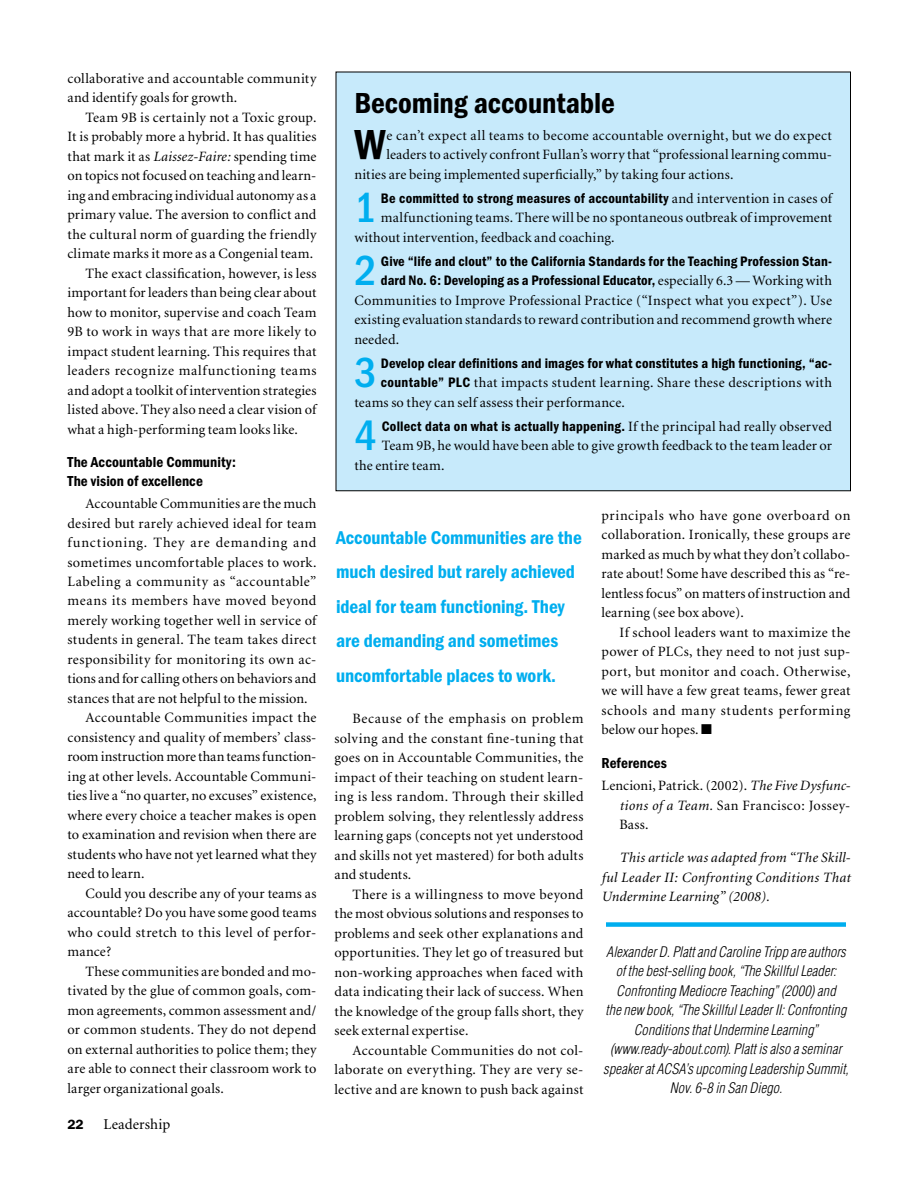
<style>
.page{position:relative;width:918px;height:1188px;background:#fff}
.page>*{position:absolute;margin:0;border:0;box-sizing:border-box;transform-origin:0 0}
.t1{font:500 condensed 43.5px "Franklin Gothic";color:#00aeef}
.t2{font:600 condensed 43.5px "Franklin Gothic";color:#000}
.t3{font:600 condensed 30px "Franklin Gothic";letter-spacing:-.005em;color:#000}
.t4{font:600 condensed 19.2px/34.5px "Franklin Gothic";letter-spacing:-.005em;color:#00aeef}
.t5{font:600 condensed 15px/18.3px "Franklin Gothic";letter-spacing:.005em;color:#000}
.t6{font:15px "Minion";letter-spacing:.005em;color:#000}
.t7{font:14.25px/19.5px "Minion";letter-spacing:.015em;color:#000;text-align:justify}
.t8{font:600 condensed 14.25px/19.5px "Franklin Gothic";letter-spacing:.01em;color:#000}
.t9{font:italic 300 condensed 14.25px/19.5px "Helvetica LT Std";letter-spacing:.01em;color:#000;text-align:center}
.t10{font:italic 14.25px/19.5px "Minion";letter-spacing:.02em;color:#000;text-align:justify}
.t11{font:14.25px "Minion";letter-spacing:-.005em;color:#000}
.t12{font:14.25px "Minion";letter-spacing:.045em;color:#000}
.t13{font:14.25px "Minion";letter-spacing:.04em;color:#000}
.t14{font:14.25px "Minion";letter-spacing:.065em;color:#000}
.t15{font:14.25px "Minion";letter-spacing:.035em;color:#000}
.t16{font:600 13.5px "Franklin Gothic";color:#000}
.s1{font-style:italic}
.s2{font-family:"Minion";font-weight:400;font-stretch:normal}
.s3{font-family:"Franklin Gothic";font-weight:600;font-stretch:condensed}
</style>
<div class="page">
<div style="left:606px;top:922px;width:240px;height:5px;background:#00aeef"></div>
<div style="left:336px;top:72px;width:514px;height:419px;background:#c7eafb"></div>
<p class="t7" style="left:68px;top:69px;width:250px">collaborative and accountable community and identify goals for growth.</p>
<p class="t7" style="left:85px;top:108px;width:232px">Team 9B is certainly not a Toxic group.</p>
<p class="t7" style="left:68px;top:127px;width:250px">It is probably more a hybrid. It has qualities</p>
<p class="t7" style="left:68px;top:147px;width:251px">that mark it as <span class="s1">Laissez-Faire:</span> spending time</p>
<p class="t7" style="left:68px;top:166px;width:251px">on topics not focused on teaching and learn-</p>
<p class="t11" style="left:68px;top:188px;width:251px">ing and embracing individual autonomy as a</p>
<p class="t7" style="left:68px;top:205px;width:250px">primary value. The aversion to conflict and</p>
<p class="t7" style="left:68px;top:225px;width:250px">the cultural norm of guarding the friendly</p>
<p class="t7" style="left:68px;top:244px;width:247px">climate marks it more as a Congenial team.</p>
<p class="t7" style="left:85px;top:264px;width:233px">The exact classification, however, is less</p>
<p class="t7" style="left:68px;top:283px;width:251px">important for leaders than being clear about</p>
<p class="t7" style="left:68px;top:303px;width:250px">how to monitor, supervise and coach Team</p>
<p class="t7" style="left:68px;top:322px;width:250px">9B to work in ways that are more likely to</p>
<p class="t7" style="left:68px;top:342px;width:250px">impact student learning. This requires that</p>
<p class="t12" style="left:68px;top:364px;width:250px">leaders recognize malfunctioning teams</p>
<p class="t7" style="left:68px;top:381px;width:250px">and adopt a toolkit of intervention strategies</p>
<p class="t7" style="left:68px;top:400px;width:250px">listed above. They also need a clear vision of</p>
<p class="t7" style="left:68px;top:420px;width:232px">what a high-performing team looks like.</p>
<p class="t5" style="left:68px;top:453px;width:170px">The Accountable Community:<br>The vision of excellence</p>
<p class="t7" style="left:86px;top:494px;width:232px">Accountable Communities are the much</p>
<p class="t7" style="left:68px;top:514px;width:251px">desired but rarely achieved ideal for team</p>
<p class="t14" style="left:68px;top:535px;width:250px">functioning. They are demanding and</p>
<p class="t7" style="left:68px;top:553px;width:250px">sometimes uncomfortable places to work.</p>
<p class="t13" style="left:68px;top:574px;width:250px">Labeling a community as “accountable”</p>
<p class="t15" style="left:68px;top:594px;width:250px">means its members have moved beyond</p>
<p class="t7" style="left:68px;top:611px;width:250px">merely working together well in service of</p>
<p class="t7" style="left:68px;top:631px;width:250px">students in general. The team takes direct</p>
<p class="t7" style="left:68px;top:650px;width:251px">responsibility for monitoring its own ac-</p>
<p class="t7" style="left:68px;top:670px;width:250px">tions and for calling others on behaviors and</p>
<p class="t7" style="left:68px;top:689px;width:242px">stances that are not helpful to the mission.</p>
<p class="t7" style="left:85px;top:709px;width:233px">Accountable Communities impact the</p>
<p class="t7" style="left:68px;top:728px;width:251px">consistency and quality of members’ class-</p>
<p class="t7" style="left:68px;top:748px;width:251px">room instruction more than teams function-</p>
<p class="t7" style="left:68px;top:767px;width:251px">ing at other levels. Accountable Communi-</p>
<p class="t7" style="left:68px;top:787px;width:251px">ties live a “no quarter, no excuses” existence,</p>
<p class="t7" style="left:68px;top:806px;width:251px">where every choice a teacher makes is open</p>
<p class="t7" style="left:68px;top:826px;width:250px">to examination and revision when there are</p>
<p class="t7" style="left:68px;top:845px;width:250px">students who have not yet learned what they</p>
<p class="t7" style="left:68px;top:865px;width:78px">need to learn.</p>
<p class="t7" style="left:85px;top:884px;width:232px">Could you describe any of your teams as</p>
<p class="t7" style="left:68px;top:904px;width:250px">accountable? Do you have some good teams</p>
<p class="t7" style="left:68px;top:923px;width:251px">who could stretch to this level of perfor-</p>
<p class="t7" style="left:68px;top:943px;width:45px">mance?</p>
<p class="t7" style="left:85px;top:962px;width:233px">These communities are bonded and mo-</p>
<p class="t7" style="left:68px;top:982px;width:251px">tivated by the glue of common goals, com-</p>
<p class="t7" style="left:68px;top:1001px;width:250px">mon agreements, common assessment and/</p>
<p class="t7" style="left:68px;top:1021px;width:251px">or common students. They do not depend</p>
<p class="t7" style="left:68px;top:1040px;width:250px">on external authorities to police them; they</p>
<p class="t7" style="left:68px;top:1060px;width:250px">are able to connect their classroom work to</p>
<p class="t7" style="left:68px;top:1079px;width:158px">larger organizational goals.</p>
<p class="t16" style="left:68px;top:1116px;width:18px">22</p>
<p class="t6" style="left:104px;top:1117px;width:68px">Leadership</p>
<h2 class="t3" style="left:354px;top:86px;width:262px">Becoming accountable</h2>
<h1 class="t2" style="left:354px;top:120px;width:33px">W</h1>
<p class="t7" style="left:387px;top:126px;width:447px">e can’t expect all teams to become accountable overnight, but we do expect</p>
<p class="t7" style="left:387px;top:146px;width:447px">leaders to actively confront Fullan’s worry that “professional learning commu-</p>
<p class="t7" style="left:354px;top:165px;width:381px">nities are being implemented superficially,” by taking four actions.</p>
<h1 class="t1" style="left:354px;top:183px;width:24px">1</h1>
<p class="t8" style="left:381px;top:188px;width:453px">Be committed to strong measures of accountability <span class="s2">and intervention in cases of</span></p>
<p class="t7" style="left:354px;top:209px;width:479px;text-indent:27px">malfunctioning teams. There will be no spontaneous outbreak of improvement without intervention, feedback and coaching.</p>
<h1 class="t1" style="left:354px;top:246px;width:24px">2</h1>
<p class="t8" style="left:381px;top:251px;width:453px">Give “life and clout” to the California Standards for the Teaching Profession Stan&shy;dard No. 6: Developing as a Professional Educator, <span class="s2">especially 6.3 — Working with</span></p>
<p class="t7" style="left:354px;top:291px;width:479px">Communities to Improve Professional Practice (“Inspect what you expect”). Use existing evaluation standards to reward contribution and recommend growth where needed.</p>
<h1 class="t1" style="left:354px;top:348px;width:24px">3</h1>
<p class="t8" style="left:381px;top:353px;width:453px">Develop clear definitions and images for what constitutes a high functioning, “ac-</p>
<p class="t7" style="left:354px;top:374px;width:479px;text-indent:27px"><span class="s3">countable” PLC</span> that impacts student learning. Share these descriptions with teams so they can self assess their performance.</p>
<h1 class="t1" style="left:354px;top:411px;width:24px">4</h1>
<p class="t8" style="left:382px;top:416px;width:452px">Collect data on what is actually happening. <span class="s2">If the principal had really observed</span></p>
<p class="t7" style="left:354px;top:437px;width:479px;text-indent:27px">Team 9B, he would have been able to give growth feedback to the team leader or the entire team.</p>
<h3 class="t4" style="left:336px;top:520px;width:247px">Accountable Communities are the much desired but rarely achieved ideal for team functioning. They are demanding and sometimes uncomfortable places to work.</h3>
<p class="t7" style="left:335px;top:709px;width:251px;text-indent:18px">Because of the emphasis on problem solving and the constant fine-tuning that goes on in Accountable Communities, the impact of their teaching on student learn&shy;ing is less random. Through their skilled problem solving, they relentlessly address learning gaps (concepts not yet understood and skills not yet mastered) for both adults and students.</p>
<p class="t7" style="left:335px;top:885px;width:251px;text-indent:18px">There is a willingness to move beyond the most obvious solutions and responses to problems and seek other explanations and opportunities. They let go of treasured but non-working approaches when faced with data indicating their lack of success. When the knowledge of the group falls short, they seek external expertise.</p>
<p class="t7" style="left:335px;top:1041px;width:251px;text-indent:18px">Accountable Communities do not col&shy;laborate on everything. They are very se&shy;lective and are known to push back against</p>
<p class="t7" style="left:602px;top:506px;width:251px">principals who have gone overboard on collaboration. Ironically, these groups are marked as much by what they don’t collabo&shy;rate about! Some have described this as “re&shy;lentless focus” on matters of instruction and learning (see box above).</p>
<p class="t7" style="left:602px;top:623px;width:251px;text-indent:18px">If school leaders want to maximize the power of PLCs, they need to not just sup&shy;port, but monitor and coach. Otherwise, we will have a few great teams, fewer great schools and many students performing below our hopes. ■</p>
<p class="t5" style="left:602px;top:754px;width:67px">References</p>
<p class="t7" style="left:619px;top:776px;width:233px;text-indent:-18px">Lencioni, Patrick. (2002). <span class="s1">The Five Dysfunc&shy;tions of a Team.</span> San Francisco: Jossey-Bass.</p>
<p class="t10" style="left:602px;top:848px;width:251px;text-indent:18px">This article was adapted from “The Skill&shy;ful Leader II: Confronting Conditions That Undermine Learning” (2008).</p>
<p class="t9" style="left:603px;top:942px;width:247px">Alexander D. Platt and Caroline Tripp are authors of the best-selling book, “The Skillful Leader:<br>Confronting Mediocre Teaching” (2000) and<br>the new book, “The Skillful Leader II: Confronting Conditions that Undermine Learning” (www.ready-about.com). Platt is also a seminar speaker at ACSA’s upcoming Leadership Summit, Nov. 6-8 in San Diego.</p>
</div>
